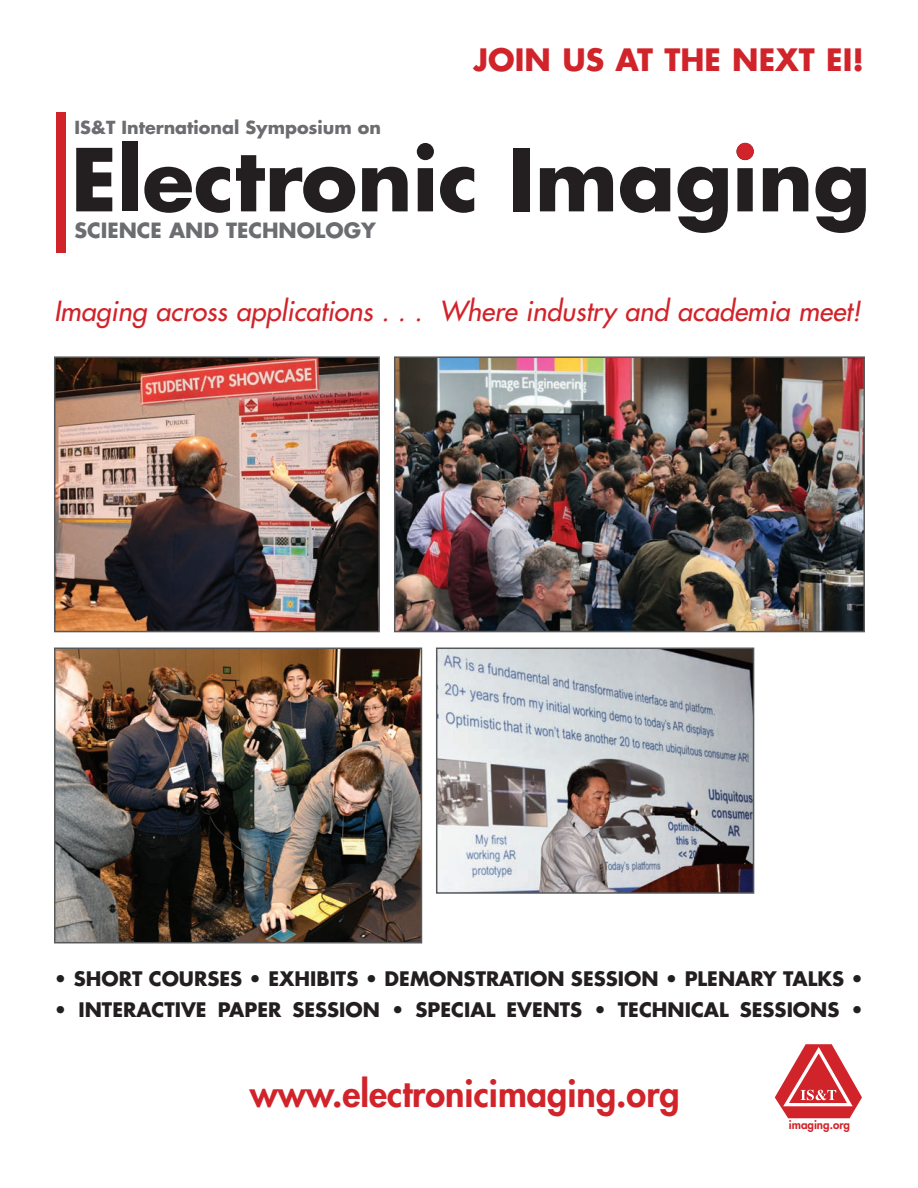
<style>
.page{position:relative;width:918px;height:1188px;background:#fff}
.page>*{position:absolute;margin:0;border:0;box-sizing:border-box;transform-origin:0 0}
.t1{font:700 84.3px "Futura Std";color:#231f20}
.t2{font:800 36px "Futura Std";color:#d1232a}
.t3{font:700 30px "Futura Std";color:#d1232a}
.t4{font:italic 500 27px "Futura Std";color:#d1232a}
.t5{font:700 20.55px "Futura Std";color:#6c6d70}
.t6{font:700 19.5px "Futura Std";color:#231f20}
.t7{font:700 17.55px "Futura Std";color:#6c6d70}
.t8{font:800 11.55px "Futura Std";color:#d1232a}
</style>
<div class="page">
<div style="left:737px;top:143px;width:17px;height:17px;background:#d1232a;border-radius:50%"></div>
<div style="left:56px;top:112px;width:10px;height:141px;background:#d1232a"></div>
<img style="left:439px;top:651px;width:312px;height:240px">
<div style="left:436px;top:648px;width:318px;height:246px;border:2px solid #57585a"></div>
<img style="left:397px;top:359px;width:465px;height:270px">
<div style="left:394px;top:356px;width:471px;height:276px;border:2px solid #57585a"></div>
<img style="left:57px;top:359px;width:320px;height:270px">
<div style="left:54px;top:356px;width:326px;height:276px;border:2px solid #57585a"></div>
<img style="left:57px;top:651px;width:362px;height:289px">
<div style="left:54px;top:648px;width:368px;height:295px;border:2px solid #57585a"></div>
<svg style="left:775px;top:1044px;width:87px;height:74px"></svg>
<p class="t7" style="left:75px;top:120px;width:308px">IS&amp;T International Symposium on</p>
<h3 class="t3" style="left:474px;top:46px;width:392px">JOIN US AT THE NEXT EI!</h3>
<h1 class="t1" style="left:71px;top:141px;width:801px">Electronic Imaging</h1>
<p class="t5" style="left:74px;top:221px;width:303px">SCIENCE AND TECHNOLOGY</p>
<h3 class="t4" style="left:54px;top:298px;width:808px">Imaging across applications . . . Where industry and academia meet!</h3>
<p class="t6" style="left:54px;top:970px;width:811px">• SHORT COURSES • EXHIBITS • DEMONSTRATION SESSION • PLENARY TALKS •</p>
<p class="t6" style="left:54px;top:1001px;width:811px">• INTERACTIVE PAPER SESSION • SPECIAL EVENTS • TECHNICAL SESSIONS •</p>
<h2 class="t2" style="left:250px;top:1076px;width:432px">www.electronicimaging.org</h2>
<p class="t8" style="left:789px;top:1119px;width:63px">imaging.org</p>
</div>
